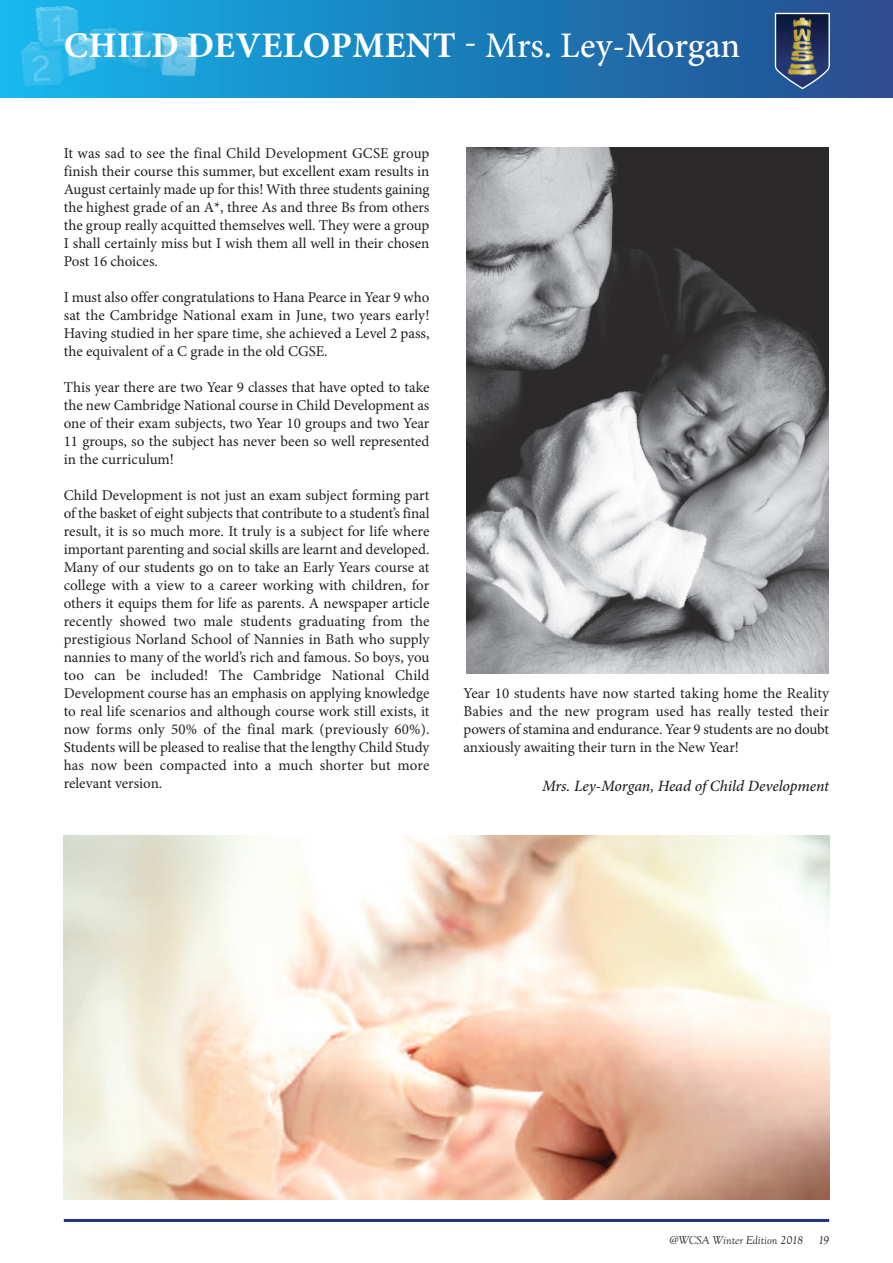
<style>
.page{position:relative;width:893px;height:1263px;background:#fff}
.page>*{position:absolute;margin:0;border:0;box-sizing:border-box;transform-origin:0 0}
.t1{font:700 36px "Minion Pro";letter-spacing:.01em;color:#fff}
.t2{font:italic 500 15.75px "Minion Pro";letter-spacing:-.005em;color:#231f20}
.t3{font:15px/18px "Minion Pro";color:#231f20;text-align:justify}
.t4{font:italic 12px "Goudy Old Style T";color:#231f20}
.s1{font-weight:500}
</style>
<div class="page">
<hr style="left:64px;top:1219px;width:765px;height:3px;background:#1f3584">
<img style="left:0;top:0;width:893px;height:98px">
<svg style="left:775px;top:65px;width:55px;height:24px"></svg>
<img style="left:466px;top:147px;width:362px;height:527px">
<img style="left:64px;top:836px;width:765px;height:363px">
<h1 class="t1" style="left:64px;top:32px;width:678px">cHILD DEVELOPMENT <span class="s1">- Mrs. Ley-Morgan</span></h1>
<p class="t3" style="left:64px;top:146px;width:367px">It was sad to see the final Child Development GCSE group finish their course this summer, but excellent exam results in August certainly made up for this! With three students gaining the highest grade of an A*, three As and three Bs from others the group really acquitted themselves well. They were a group I shall certainly miss but I wish them all well in their chosen Post 16 choices.</p>
<p class="t3" style="left:64px;top:290px;width:367px">I must also offer congratulations to Hana Pearce in Year 9 who sat the Cambridge National exam in June, two years early!<br>Having studied in her spare time, she achieved a Level 2 pass, the equivalent of a C grade in the old CGSE.</p>
<p class="t3" style="left:64px;top:380px;width:367px">This year there are two Year 9 classes that have opted to take the new Cambridge National course in Child Development as one of their exam subjects, two Year 10 groups and two Year 11 groups, so the subject has never been so well represented in the curriculum!</p>
<p class="t3" style="left:64px;top:488px;width:367px">Child Development is not just an exam subject forming part of the basket of eight subjects that contribute to a student’s final result, it is so much more. It truly is a subject for life where important parenting and social skills are learnt and developed.<br>Many of our students go on to take an Early Years course at college with a view to a career working with children, for others it equips them for life as parents. A newspaper article recently showed two male students graduating from the prestigious Norland School of Nannies in Bath who supply nannies to many of the world’s rich and famous. So boys, you too can be included! The Cambridge National Child Development course has an emphasis on applying knowledge to real life scenarios and although course work still exists, it now forms only 50% of the final mark (previously 60%).<br>Students will be pleased to realise that the lengthy Child Study has now been compacted into a much shorter but more relevant version.</p>
<p class="t3" style="left:463px;top:686px;width:367px">Year 10 students have now started taking home the Reality Babies and the new program used has really tested their powers of stamina and endurance. Year 9 students are no doubt anxiously awaiting their turn in the New Year!</p>
<p class="t2" style="left:542px;top:780px;width:289px">Mrs. Ley-Morgan, Head of Child Development</p>
<p class="t4" style="left:669px;top:1233px;width:135px">@WCSA Winter Edition 2018</p>
<p class="t4" style="left:818px;top:1233px;width:13px">19</p>
</div>
